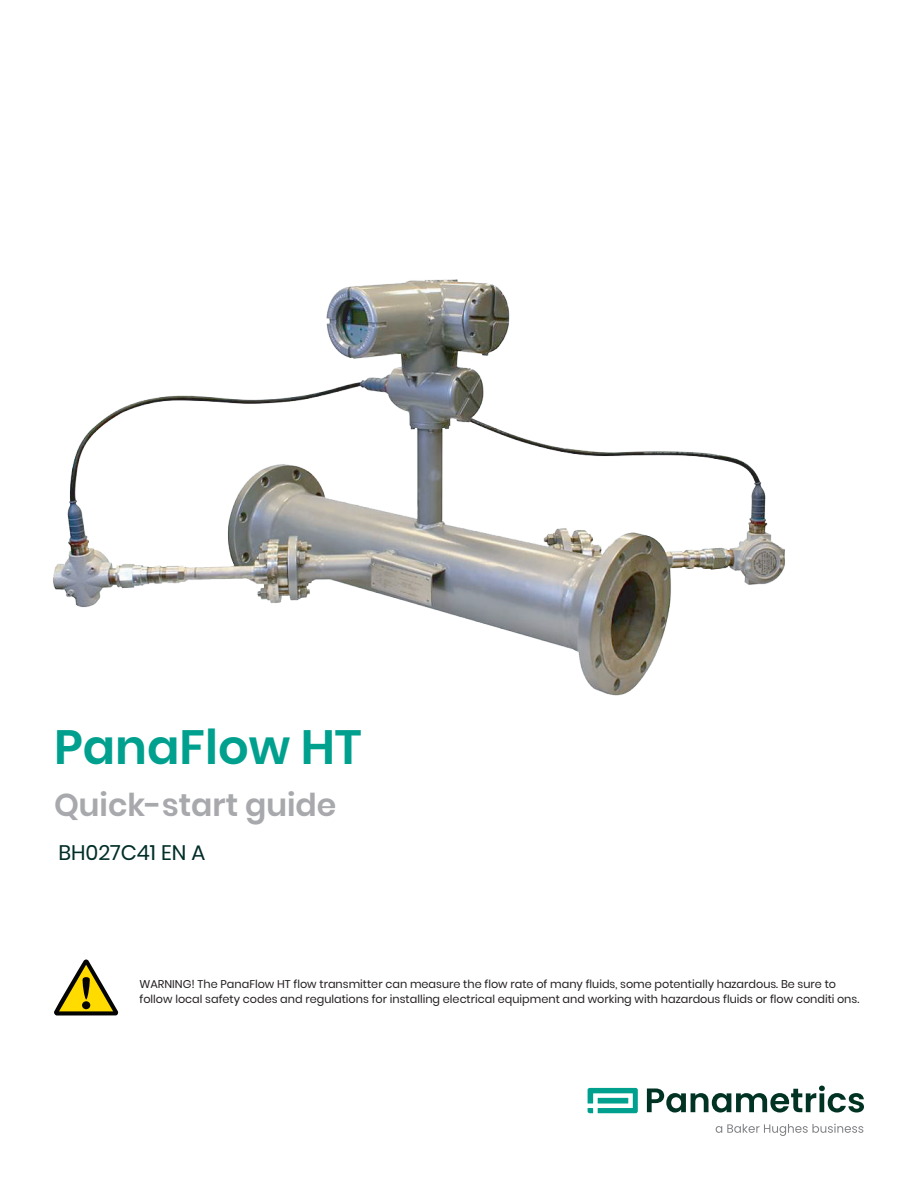
<style>
.page{position:relative;width:918px;height:1188px;background:#fff}
.page>*{position:absolute;margin:0;border:0;box-sizing:border-box;transform-origin:0 0}
.t1{font:600 48px "Poppins";color:#00a08f}
.t2{font:600 31.5px "Poppins";color:#a8a9ad}
.t3{font:21px "Poppins";color:#002e28}
.t4{font:11.25px/15px "Poppins";color:#231f20}
</style>
<div class="page">
<img style="left:53px;top:279px;width:732px;height:417px">
<svg style="left:54px;top:960px;width:64px;height:56px"></svg>
<svg style="left:588px;top:1088px;width:50px;height:25px"></svg>
<svg style="left:647px;top:1086px;width:217px;height:27px"></svg>
<svg style="left:716px;top:1124px;width:147px;height:12px"></svg>
<h1 class="t1" style="left:54px;top:720px;width:309px">PanaFlow HT</h1>
<h2 class="t2" style="left:54px;top:786px;width:284px">Quick-start guide</h2>
<h3 class="t3" style="left:58px;top:841px;width:149px">BH027C41 EN A</h3>
<p class="t4" style="left:140px;top:977px;width:721px">WARNING! The PanaFlow HT flow transmitter can measure the flow rate of many fluids, some potentially hazardous. Be sure to follow local safety codes and regulations for installing electrical equipment and working with hazardous fluids or flow conditi ons.</p>
</div>
